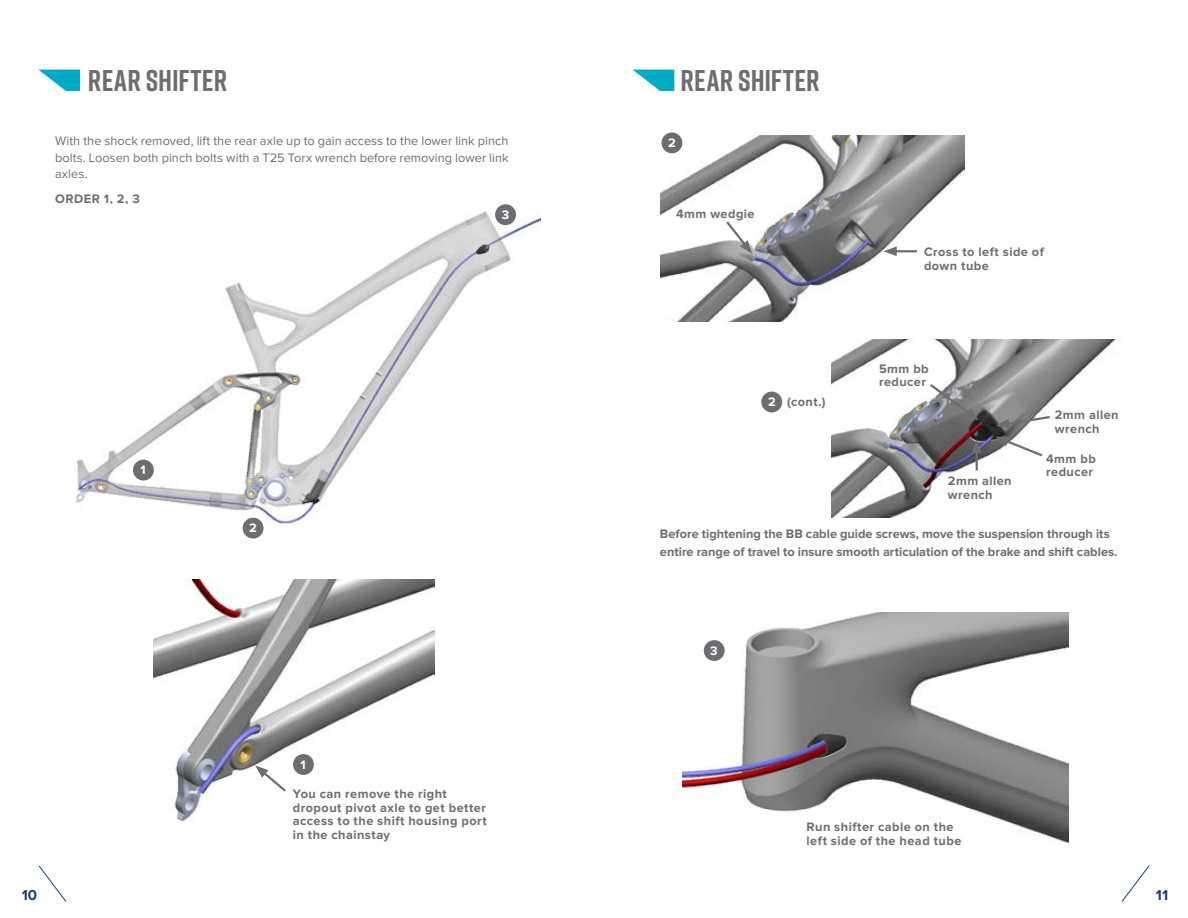
<style>
.page{position:relative;width:1188px;height:918px;background:#fff}
.page>*{position:absolute;margin:0;border:0;box-sizing:border-box;transform-origin:0 0}
.t1{font:700 30px "Rift";letter-spacing:.01em;color:#6d6e71}
.t2{font:700 15px "Proxima Nova";color:#1b3e6f}
.t3{font:700 12.75px/13.5px "Proxima Nova";letter-spacing:.035em;color:#6d6e71}
.t4{font:12.75px/16.5px "Proxima Nova";letter-spacing:.005em;color:#6d6e71;text-align:justify}
.t5{font:700 12.75px/18px "Proxima Nova";color:#6d6e71}
.t6{font:700 12.75px "Proxima Nova";color:#fff}
</style>
<div class="page">
<svg style="left:1121px;top:865px;width:29px;height:37px"></svg>
<svg style="left:38px;top:865px;width:29px;height:37px"></svg>
<img style="left:75px;top:206px;width:465px;height:321px">
<img style="left:153px;top:579px;width:282px;height:243px">
<img style="left:660px;top:136px;width:305px;height:186px">
<img style="left:832px;top:339px;width:285px;height:178px">
<img style="left:682px;top:612px;width:387px;height:231px">
<svg style="left:39px;top:70px;width:41px;height:21px"></svg>
<svg style="left:633px;top:70px;width:41px;height:21px"></svg>
<div style="left:243px;top:518px;width:21px;height:21px;background:#6d6e71;border-radius:50%"></div>
<div style="left:133px;top:460px;width:21px;height:20px;background:#6d6e71;border-radius:50%"></div>
<div style="left:293px;top:754px;width:21px;height:21px;background:#6d6e71;border-radius:50%"></div>
<div style="left:662px;top:132px;width:20px;height:21px;background:#6d6e71;border-radius:50%"></div>
<div style="left:761px;top:392px;width:21px;height:20px;background:#6d6e71;border-radius:50%"></div>
<div style="left:704px;top:640px;width:21px;height:21px;background:#6d6e71;border-radius:50%"></div>
<div style="left:495px;top:204px;width:21px;height:21px;background:#6d6e71;border-radius:50%"></div>
<svg style="left:724px;top:219px;width:28px;height:35px"></svg>
<svg style="left:928px;top:382px;width:51px;height:38px;background:#8f9093"></svg>
<hr style="left:893px;top:250px;width:24px;height:2px;background:#6d6e71">
<svg style="left:883px;top:246px;width:14px;height:10px"></svg>
<svg style="left:995px;top:437px;width:50px;height:21px"></svg>
<hr style="left:975px;top:449px;width:3px;height:21px;background:#6d6e71">
<svg style="left:972px;top:439px;width:9px;height:14px"></svg>
<svg style="left:996px;top:414px;width:56px;height:14px"></svg>
<svg style="left:255px;top:765px;width:33px;height:29px"></svg>
<h1 class="t1" style="left:88px;top:59px;width:141px">REAR SHIFTER</h1>
<h1 class="t1" style="left:680px;top:59px;width:141px">REAR SHIFTER</h1>
<p class="t4" style="left:55px;top:132px;width:455px">With the shock removed, lift the rear axle up to gain access to the lower link pinch bolts. Loosen both pinch bolts with a T25 Torx wrench before removing lower link axles.</p>
<p class="t3" style="left:55px;top:192px;width:86px">ORDER 1, 2, 3</p>
<p class="t6" style="left:141px;top:463px;width:7px">1</p>
<p class="t6" style="left:502px;top:207px;width:9px">3</p>
<p class="t6" style="left:249px;top:520px;width:9px">2</p>
<p class="t6" style="left:301px;top:757px;width:7px">1</p>
<p class="t3" style="left:293px;top:787px;width:195px">You can remove the right dropout pivot axle to get better access to the shift housing port in the chainstay</p>
<p class="t6" style="left:668px;top:135px;width:9px">2</p>
<p class="t3" style="left:676px;top:207px;width:80px">4mm wedgie</p>
<p class="t6" style="left:768px;top:394px;width:9px">2</p>
<p class="t3" style="left:787px;top:395px;width:40px">(cont.)</p>
<p class="t3" style="left:924px;top:245px;width:121px">Cross to left side of down tube</p>
<p class="t3" style="left:879px;top:362px;width:51px">5mm bb reducer</p>
<p class="t3" style="left:948px;top:474px;width:65px">2mm allen wrench</p>
<p class="t3" style="left:1055px;top:408px;width:65px">2mm allen wrench</p>
<p class="t3" style="left:1046px;top:452px;width:51px">4mm bb reducer</p>
<p class="t5" style="left:660px;top:524px;width:459px">Before tightening the BB cable guide screws, move the suspension through its entire range of travel to insure smooth articulation of the brake and shift cables.</p>
<p class="t6" style="left:710px;top:643px;width:9px">3</p>
<p class="t3" style="left:807px;top:820px;width:156px">Run shifter cable on the left side of the head tube</p>
<p class="t2" style="left:22px;top:886px;width:17px">10</p>
<p class="t2" style="left:1156px;top:886px;width:14px">11</p>
</div>
